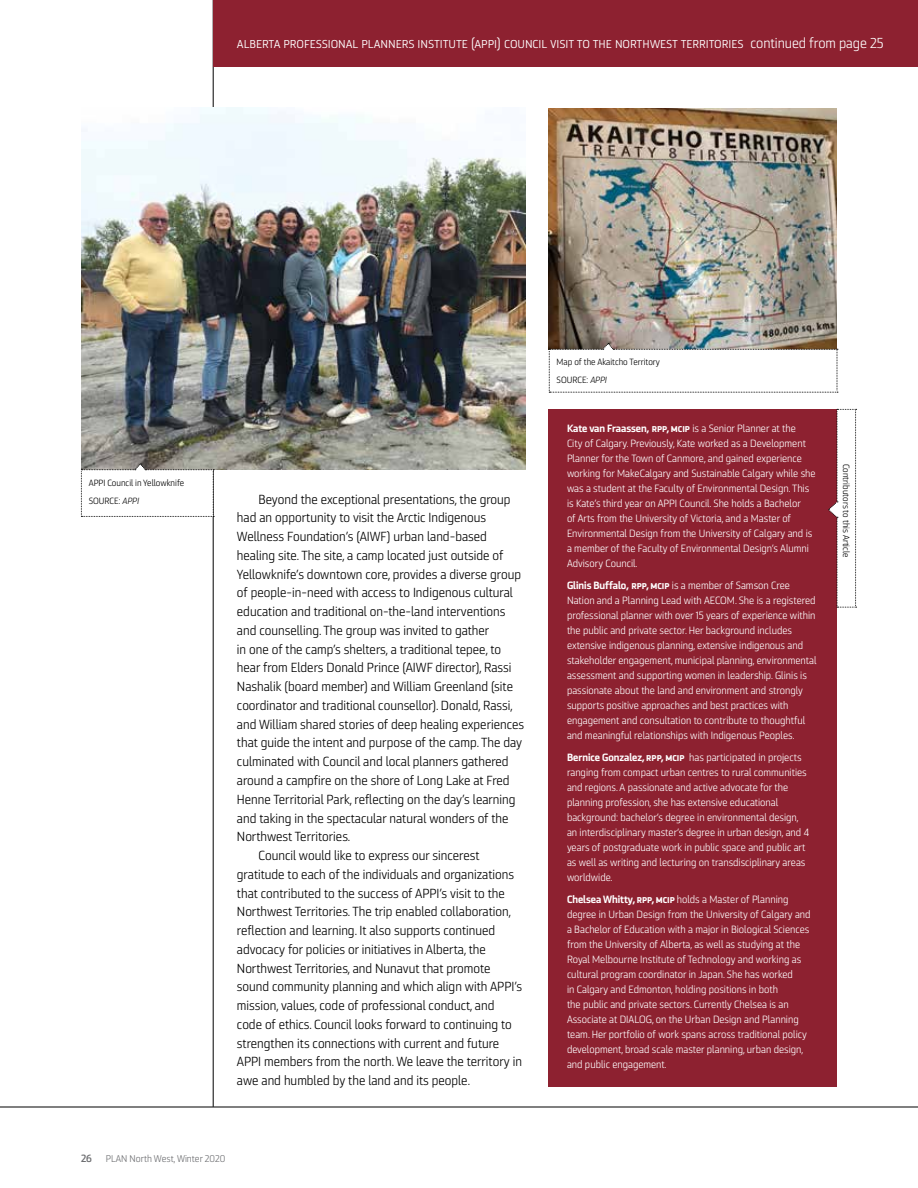
<style>
.page{position:relative;width:918px;height:1188px;background:#fff}
.page>*{position:absolute;margin:0;border:0;box-sizing:border-box;transform-origin:0 0}
.t1{font:14.25px "Ranelte Nor Boo";letter-spacing:-.005em;color:#fff}
.t2{font:13.2px "Ranelte Nor Boo";color:#000}
.t3{font:10.5px/15px "Ranelte Nor Boo";color:#fff}
.t4{font:10.5px "Ranelte Nor Bol";color:#fff}
.t5{font:10.5px "Ranelte Nor Dem";color:#6d6e71}
.t6{font:9.75px "Ranelte Nor Boo";color:#6d6e71}
.t7{font:9px/18px "Ranelte Nor Boo";color:#000}
.s1{font-family:"Ranelte Nor Boo It"}
.s2{font-family:"Ranelte Nor Boo"}
.s3{font-family:"Ranelte Nor Bol"}
</style>
<div class="page">
<hr style="left:213px;top:0;width:1px;height:1107px;background:#000">
<img style="left:81px;top:108px;width:444px;height:361px">
<img style="left:549px;top:108px;width:288px;height:235px">
<svg style="left:81px;top:464px;width:133px;height:53px"></svg>
<svg style="left:549px;top:343px;width:289px;height:50px"></svg>
<hr style="left:0;top:1107px;width:918px;height:1px;background:#000">
<div style="left:213px;top:0;width:705px;height:66px;background:#8d2130"></div>
<div style="left:549px;top:409px;width:288px;height:678px;background:#8d2130"></div>
<svg style="left:828px;top:409px;width:29px;height:199px"></svg>
<h1 class="t1" style="left:237px;top:34px;width:648px">alberta professional planners institute (appi) council visit to the northwest territories continued from page 25</h1>
<h1 class="t1" style="left:244px;top:34px;width:203px">rticle title continued from page xx</h1>
<p class="t7" style="left:89px;top:474px;width:97px">APPI Council in Yellowknife<br>SOURCE: <span class="s1">APPI</span></p>
<p class="t2" style="left:259px;top:491px;width:254px">Beyond the exceptional presentations, the group</p>
<p class="t2" style="left:237px;top:510px;width:251px">had an opportunity to visit the Arctic Indigenous</p>
<p class="t2" style="left:237px;top:529px;width:252px">Wellness Foundation’s (AIWF) urban land-based</p>
<p class="t2" style="left:237px;top:548px;width:268px">healing site. The site, a camp located just outside of</p>
<p class="t2" style="left:237px;top:566px;width:286px">Yellowknife’s downtown core, provides a diverse group</p>
<p class="t2" style="left:237px;top:585px;width:278px">of people-in-need with access to Indigenous cultural</p>
<p class="t2" style="left:237px;top:604px;width:270px">education and traditional on-the-land interventions</p>
<p class="t2" style="left:237px;top:623px;width:254px">and counselling. The group was invited to gather</p>
<p class="t2" style="left:237px;top:641px;width:266px">in one of the camp’s shelters, a traditional tepee, to</p>
<p class="t2" style="left:237px;top:660px;width:276px">hear from Elders Donald Prince (AIWF director), Rassi</p>
<p class="t2" style="left:237px;top:679px;width:278px">Nashalik (board member) and William Greenland (site</p>
<p class="t2" style="left:237px;top:698px;width:278px">coordinator and traditional counsellor). Donald, Rassi,</p>
<p class="t2" style="left:237px;top:716px;width:289px">and William shared stories of deep healing experiences</p>
<p class="t2" style="left:237px;top:735px;width:287px">that guide the intent and purpose of the camp. The day</p>
<p class="t2" style="left:237px;top:754px;width:273px">culminated with Council and local planners gathered</p>
<p class="t2" style="left:237px;top:773px;width:274px">around a campfire on the shore of Long Lake at Fred</p>
<p class="t2" style="left:237px;top:791px;width:280px">Henne Territorial Park, reflecting on the day’s learning</p>
<p class="t2" style="left:237px;top:810px;width:273px">and taking in the spectacular natural wonders of the</p>
<p class="t2" style="left:237px;top:829px;width:115px">Northwest Territories.</p>
<p class="t2" style="left:259px;top:848px;width:222px">Council would like to express our sincerest</p>
<p class="t2" style="left:237px;top:866px;width:279px">gratitude to each of the individuals and organizations</p>
<p class="t2" style="left:237px;top:885px;width:269px">that contributed to the success of APPI’s visit to the</p>
<p class="t2" style="left:237px;top:904px;width:276px">Northwest Territories. The trip enabled collaboration,</p>
<p class="t2" style="left:237px;top:923px;width:260px">reflection and learning. It also supports continued</p>
<p class="t2" style="left:237px;top:941px;width:250px">advocacy for policies or initiatives in Alberta, the</p>
<p class="t2" style="left:237px;top:960px;width:255px">Northwest Territories, and Nunavut that promote</p>
<p class="t2" style="left:237px;top:979px;width:287px">sound community planning and which align with APPI’s</p>
<p class="t2" style="left:237px;top:998px;width:259px">mission, values, code of professional conduct, and</p>
<p class="t2" style="left:237px;top:1016px;width:276px">code of ethics. Council looks forward to continuing to</p>
<p class="t2" style="left:237px;top:1035px;width:264px">strengthen its connections with current and future</p>
<p class="t2" style="left:237px;top:1054px;width:287px">APPI members from the north. We leave the territory in</p>
<p class="t2" style="left:237px;top:1073px;width:235px">awe and humbled by the land and its people.</p>
<p class="t5" style="left:81px;top:1152px;width:12px">26</p>
<p class="t6" style="left:106px;top:1153px;width:121px">PLAN North West, Winter 2020</p>
<p class="t7" style="left:557px;top:353px;width:105px">Map of the Akaitcho Territory<br>SOURCE: <span class="s1">APPI</span></p>
<p class="t4" style="left:567px;top:422px;width:230px">Kate van Fraassen, rpp, mcip <span class="s2">is a Senior Planner at the</span></p>
<p class="t3" style="left:567px;top:436px;width:250px">City of Calgary. Previously, Kate worked as a Development Planner for the Town of Canmore, and gained experience working for MakeCalgary and Sustainable Calgary while she was a student at the Faculty of Environmental Design. This is Kate’s third year on APPI Council. She holds a Bachelor<br>of Arts from the University of Victoria, and a Master of Environmental Design from the University of Calgary and is a member of the Faculty of Environmental Design’s Alumni Advisory Council.</p>
<p class="t4" style="left:567px;top:579px;width:225px">Glinis Buffalo, rpp, mcip <span class="s2">is a member of Samson Cree</span></p>
<p class="t3" style="left:567px;top:593px;width:251px">Nation and a Planning Lead with AECOM. She is a registered professional planner with over 15 years of experience within the public and private sector. Her background includes extensive indigenous planning, extensive indigenous and stakeholder engagement, municipal planning, environmental assessment and supporting women in leadership. Glinis is passionate about the land and environment and strongly supports positive approaches and best practices with engagement and consultation to contribute to thoughtful and meaningful relationships with Indigenous Peoples.</p>
<p class="t3" style="left:567px;top:750px;width:244px"><span class="s3">Bernice Gonzalez, rpp, mcip</span> has participated in projects ranging from compact urban centres to rural communities and regions. A passionate and active advocate for the planning profession, she has extensive educational background: bachelor’s degree in environmental design, an interdisciplinary master’s degree in urban design, and 4 years of postgraduate work in public space and public art as well as writing and lecturing on transdisciplinary areas worldwide.</p>
<p class="t4" style="left:567px;top:893px;width:223px">Chelsea Whitty, rpp, mcip <span class="s2">holds a Master of Planning</span></p>
<p class="t3" style="left:567px;top:907px;width:245px">degree in Urban Design from the University of Calgary and a Bachelor of Education with a major in Biological Sciences from the University of Alberta, as well as studying at the Royal Melbourne Institute of Technology and working as cultural program coordinator in Japan. She has worked<br>in Calgary and Edmonton, holding positions in both<br>the public and private sectors. Currently Chelsea is an Associate at DIALOG, on the Urban Design and Planning team. Her portfolio of work spans across traditional policy development, broad scale master planning, urban design, and public engagement.</p>
<p class="t7" style="left:855px;top:464px;width:95px;rotate:90deg">Contributors to this Article</p>
</div>
